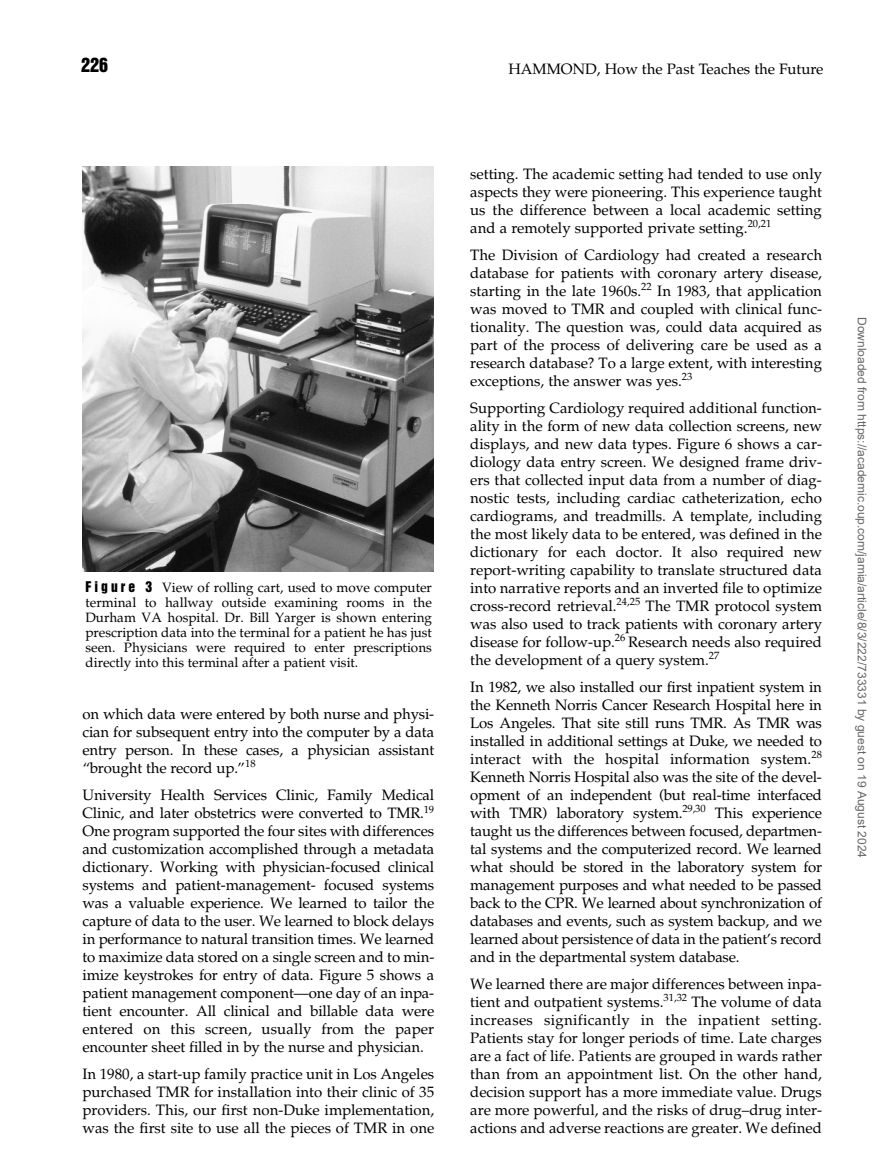
<style>
.page{position:relative;width:891px;height:1175px;background:#fff}
.page>*{position:absolute;margin:0;border:0;box-sizing:border-box;transform-origin:0 0}
.t1{font:18px "Helvetica Inserat";color:#000}
.t2{font:15px/18px "Palatino";color:#000;text-align:justify}
.t3{font:13.5px/15px "Palatino";color:#000;text-align:justify}
.t4{font:12px "Arial";color:#666}
.s1{font-family:"Helvetica Inserat"}
</style>
<div class="page">
<img style="left:82px;top:166px;width:352px;height:406px">
<p class="t1" style="left:81px;top:58px;width:29px">226</p>
<p class="t2" style="left:508px;top:61px;width:316px">HAMMOND, How the Past Teaches the Future</p>
<p class="t3" style="left:85px;top:581px;width:348px"><span class="s1">F i g u r e 3</span> View of rolling cart, used to move computer terminal to hallway outside examining rooms in the Durham VA hospital. Dr. Bill Yarger is shown entering prescription data into the terminal for a patient he has just seen. Physicians were required to enter prescriptions directly into this terminal after a patient visit.</p>
<p class="t2" style="left:82px;top:706px;width:353px">on which data were entered by both nurse and physi&shy;cian for subsequent entry into the computer by a data entry person. In these cases, a physician assistant “brought the record up.”<sup>18</sup></p>
<p class="t2" style="left:82px;top:787px;width:353px">University Health Services Clinic, Family Medical Clinic, and later obstetrics were converted to TMR.<sup>19<br></sup>One program supported the four sites with differences and customization accomplished through a metadata dictionary. Working with physician-focused clinical systems and patient-management- focused systems was a valuable experience. We learned to tailor the capture of data to the user. We learned to block delays in performance to natural transition times. We learned to maximize data stored on a single screen and to min&shy;imize keystrokes for entry of data. Figure 5 shows a patient management component—one day of an inpa&shy;tient encounter. All clinical and billable data were entered on this screen, usually from the paper encounter sheet filled in by the nurse and physician.</p>
<p class="t2" style="left:82px;top:1066px;width:353px">In 1980, a start-up family practice unit in Los Angeles purchased TMR for installation into their clinic of 35 providers. This, our first non-Duke implementation, was the first site to use all the pieces of TMR in one</p>
<p class="t2" style="left:470px;top:166px;width:353px">setting. The academic setting had tended to use only aspects they were pioneering. This experience taught us the difference between a local academic setting and a remotely supported private setting.<sup>20,21</sup></p>
<p class="t2" style="left:470px;top:247px;width:353px">The Division of Cardiology had created a research database for patients with coronary artery disease, starting in the late 1960s.<sup>22</sup> In 1983, that application was moved to TMR and coupled with clinical func&shy;tionality. The question was, could data acquired as part of the process of delivering care be used as a research database? To a large extent, with interesting exceptions, the answer was yes.<sup>23</sup></p>
<p class="t2" style="left:470px;top:400px;width:353px">Supporting Cardiology required additional function&shy;ality in the form of new data collection screens, new displays, and new data types. Figure 6 shows a car&shy;diology data entry screen. We designed frame driv&shy;ers that collected input data from a number of diag&shy;nostic tests, including cardiac catheterization, echo cardiograms, and treadmills. A template, including the most likely data to be entered, was defined in the dictionary for each doctor. It also required new report-writing capability to translate structured data into narrative reports and an inverted file to optimize cross-record retrieval.<sup>24,25</sup> The TMR protocol system was also used to track patients with coronary artery disease for follow-up.<sup>26</sup> Research needs also required the development of a query system.<sup>27</sup></p>
<p class="t2" style="left:470px;top:679px;width:353px">In 1982, we also installed our first inpatient system in the Kenneth Norris Cancer Research Hospital here in Los Angeles. That site still runs TMR. As TMR was installed in additional settings at Duke, we needed to interact with the hospital information system.<sup>28<br></sup>Kenneth Norris Hospital also was the site of the devel&shy;opment of an independent (but real-time interfaced with TMR) laboratory system.<sup>29,30</sup> This experience taught us the differences between focused, departmen&shy;tal systems and the computerized record. We learned what should be stored in the laboratory system for management purposes and what needed to be passed back to the CPR. We learned about synchronization of databases and events, such as system backup, and we learned about persistence of data in the patient’s record and in the departmental system database.</p>
<p class="t2" style="left:470px;top:976px;width:353px">We learned there are major differences between inpa&shy;tient and outpatient systems.<sup>31,32</sup> The volume of data increases significantly in the inpatient setting.<br>Patients stay for longer periods of time. Late charges are a fact of life. Patients are grouped in wards rather than from an appointment list. On the other hand, decision support has a more immediate value. Drugs are more powerful, and the risks of drug–drug inter&shy;actions and adverse reactions are greater. We defined</p>
<p class="t4" style="left:866px;top:317px;width:542px;rotate:90deg">Downloaded from https://academic.oup.com/jamia/article/8/3/222/733331 by guest on 19 August 2024</p>
</div>
